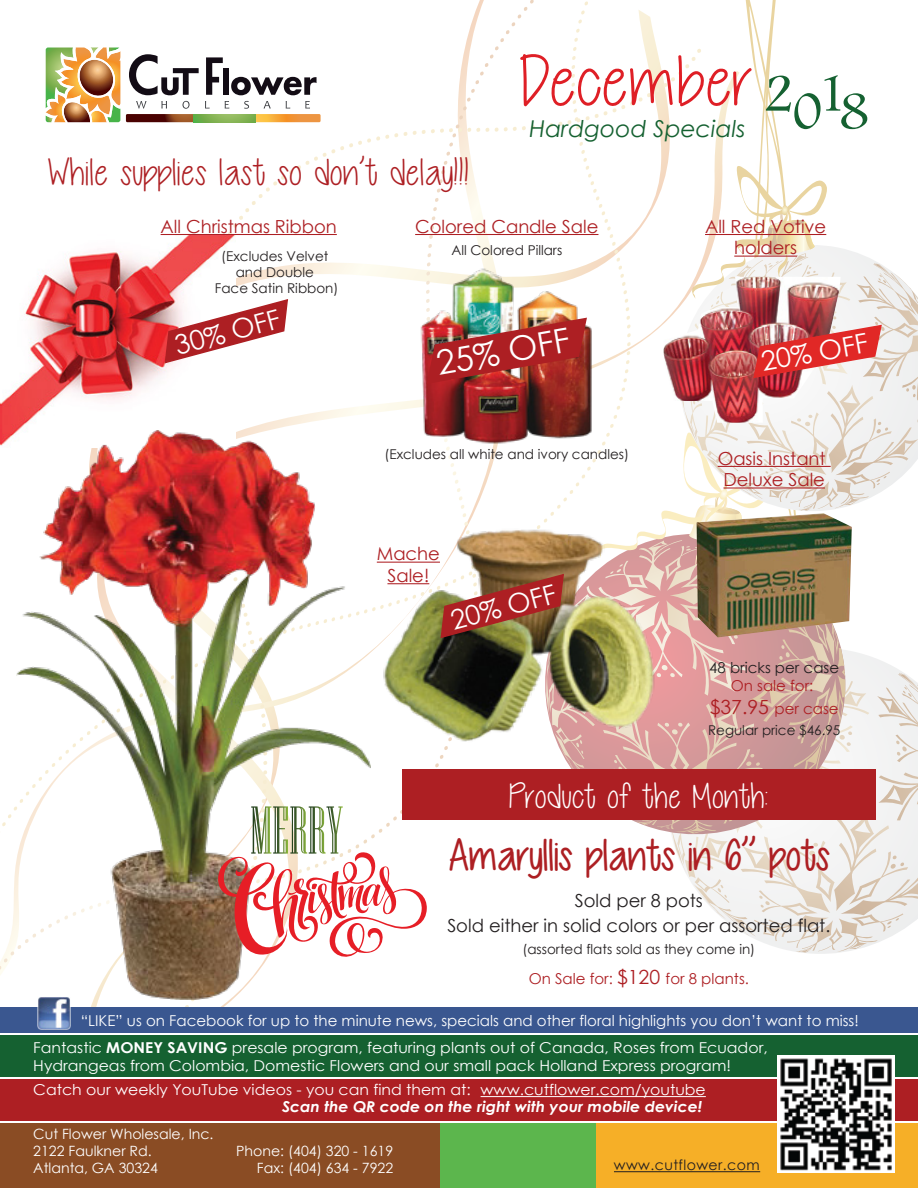
<style>
.page{position:relative;width:918px;height:1188px;background:#fff}
.page>*{position:absolute;margin:0;border:0;box-sizing:border-box;transform-origin:0 0}
.t1{font:75px "Cutie Patootie Skinny";color:#df1f26}
.t2{font:45px "Cutie Patootie";color:#ad1f23}
.t3{font:39px "Cutie Patootie Skinny";color:#ad1f23}
.t4{font:36px "Cutie Patootie Skinny";color:#fff}
.t5{font:33.75px "Century Gothic";color:#fff}
.t6{font:27px "Century Gothic";color:#fff}
.t7{font:italic 23.25px "Century Gothic";color:#156131}
.t8{font:18px/21.6px "Century Gothic";color:#ad1f23;text-align:center}
.t9{font:18px/25.2px "Century Gothic";color:#231f20;text-align:center}
.t10{font:15px/18px "Century Gothic";color:#fff;scale:1.05 1}
.t11{font:15px "Century Gothic";color:#fff}
.t12{font:15px/23.4px "Century Gothic";color:#ad1f23;text-align:center}
.t13{font:italic 700 15px "Century Gothic";color:#fff;scale:1.05 1}
.t14{font:15px "Century Gothic";color:#231f20}
.t15{font:14.1px/17px "Century Gothic";color:#fff}
.t16{font:14.1px "Century Gothic";letter-spacing:.03em;color:#231f20}
.t17{font:13.5px/16.2px "Century Gothic";color:#231f20;text-align:center}
.s1{font-size:19.5px}
.s2{font-weight:700}
</style>
<div class="page">
<div style="left:0;top:1123px;width:440px;height:65px;background:#8a4c24"></div>
<div style="left:440px;top:1123px;width:176px;height:65px;background:#5cb64d"></div>
<div style="left:596px;top:1123px;width:322px;height:65px;background:#f6af27"></div>
<hr style="left:614px;top:1171px;width:146px;height:1px;background:#231f20">
<div style="left:0;top:1035px;width:918px;height:42px;background:#156131"></div>
<div style="left:0;top:1079px;width:918px;height:42px;background:#ad1f23"></div>
<hr style="left:481px;top:1096px;width:225px;height:1px;background:#fff">
<div style="left:0;top:1007px;width:918px;height:26px;background:#3a5790"></div>
<img style="left:38px;top:1000px;width:33px;height:29px">
<img style="left:778px;top:1056px;width:116px;height:116px">
<img style="left:38px;top:978px;width:215px;height:22px">
<img style="left:0;top:0;width:918px;height:978px">
<h1 class="t1" style="left:519px;top:41px;width:235px">December</h1>
<h3 class="t3" style="left:47px;top:152px;width:423px">While supplies last so don’t delay!!!</h3>
<h3 class="t7" style="left:529px;top:113px;width:218px">Hardgood Specials</h3>
<p class="t8" style="left:161px;top:215px;width:178px">All Christmas Ribbon</p>
<p class="t17" style="left:215px;top:248px;width:125px">(Excludes Velvet and Double<br>Face Satin Ribbon)</p>
<h3 class="t6" style="left:171px;top:328px;width:109px;rotate:-15deg">30% OFF</h3>
<p class="t8" style="left:415px;top:215px;width:185px">Colored Candle Sale</p>
<p class="t17" style="left:451px;top:242px;width:112px">All Colored Pillars</p>
<h3 class="t5" style="left:433px;top:340px;width:136px;rotate:-10deg">25% OFF</h3>
<p class="t8" style="left:705px;top:215px;width:123px">All Red Votive holders</p>
<h3 class="t6" style="left:758px;top:343px;width:109px;rotate:-10deg">20% OFF</h3>
<p class="t17" style="left:385px;top:446px;width:246px">(Excludes all white and ivory candles)</p>
<p class="t8" style="left:718px;top:447px;width:109px">Oasis Instant<br>Deluxe Sale</p>
<p class="t8" style="left:377px;top:543px;width:65px">Mache<br>Sale!</p>
<h3 class="t6" style="left:446px;top:602px;width:109px;rotate:-15deg">20% OFF</h3>
<p class="t14" style="left:709px;top:657px;width:131px">48 bricks per case</p>
<p class="t12" style="left:710px;top:673px;width:131px">On sale for: <span class="s1">$37.95</span> per case</p>
<p class="t17" style="left:708px;top:721px;width:134px">Regular price $46.95</p>
<h3 class="t4" style="left:509px;top:777px;width:261px">Product of the Month:</h3>
<h2 class="t2" style="left:448px;top:831px;width:383px">Amaryllis plants in 6’’ pots</h2>
<p class="t9" style="left:447px;top:888px;width:385px">Sold per 8 pots<br>Sold either in solid colors or per assorted flat.</p>
<p class="t17" style="left:522px;top:941px;width:234px">(assorted flats sold as they come in)</p>
<p class="t12" style="left:529px;top:967px;width:222px">On Sale for: <span class="s1">$120</span> for 8 plants.</p>
<p class="t11" style="left:81px;top:1010px;width:780px">“LIKE” us on Facebook for up to the minute news, specials and other floral highlights you don’t want to miss!</p>
<p class="t10" style="left:33px;top:1038px;width:701px">Fantastic <span class="s2">MONEY SAVING</span> presale program, featuring plants out of Canada, Roses from Ecuador,<br>Hydrangeas from Colombia, Domestic Flowers and our small pack Holland Express program!</p>
<p class="t10" style="left:33px;top:1081px;width:642px">Catch our weekly YouTube videos - you can find them at: www.cutflower.com/youtube</p>
<p class="t13" style="left:282px;top:1095px;width:402px">Scan the QR code on the right with your mobile device!</p>
<p class="t15" style="left:33px;top:1125px;width:182px">Cut Flower Wholesale, Inc.<br>2122 Faulkner Rd.<br>Atlanta, GA 30324</p>
<p class="t15" style="left:236px;top:1142px;width:159px;text-align:right">Phone: (404) 320 - 1619<br>Fax: (404) 634 - 7922</p>
<p class="t16" style="left:614px;top:1155px;width:147px">www.cutflower.com</p>
</div>
